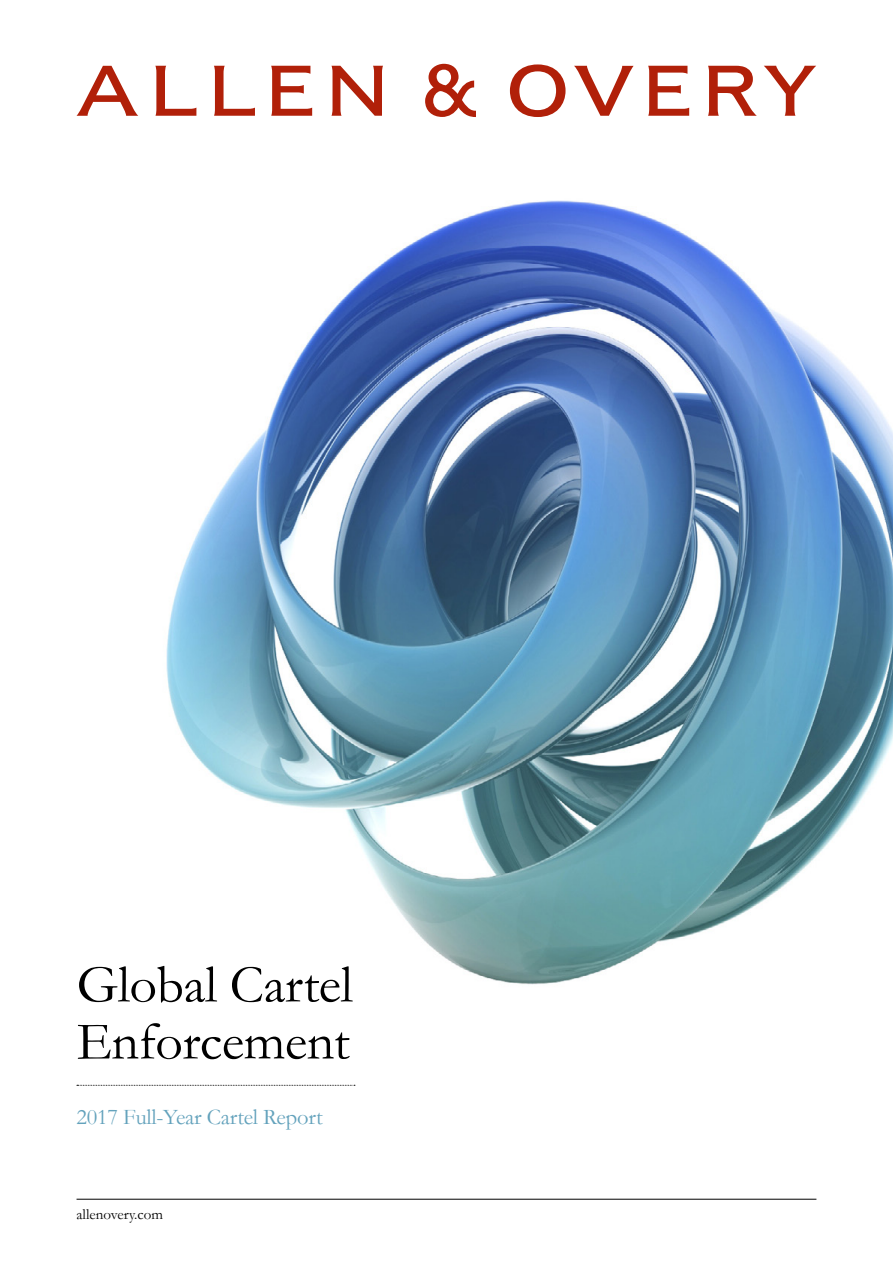
<style>
.page{position:relative;width:893px;height:1263px;background:#fff}
.page>*{position:absolute;margin:0;border:0;box-sizing:border-box;transform-origin:0 0}
.t1{font:54px/57px "Garamond AO";letter-spacing:-.01em;color:#000}
.t2{font:22.5px "Garamond AO";letter-spacing:-.01em;color:#63a2bc}
.t3{font:15px "Garamond AO";color:#000}
</style>
<div class="page">
<img style="left:166px;top:200px;width:727px;height:785px">
<hr style="left:77px;top:1199px;width:739px;height:1px;background:#000">
<svg style="left:425px;top:64px;width:51px;height:53px"></svg>
<svg style="left:155px;top:66px;width:41px;height:50px"></svg>
<svg style="left:214px;top:66px;width:41px;height:50px"></svg>
<svg style="left:77px;top:66px;width:61px;height:50px"></svg>
<svg style="left:271px;top:66px;width:41px;height:50px"></svg>
<svg style="left:331px;top:66px;width:52px;height:50px"></svg>
<svg style="left:574px;top:66px;width:60px;height:50px"></svg>
<svg style="left:510px;top:64px;width:55px;height:53px"></svg>
<svg style="left:708px;top:66px;width:49px;height:50px"></svg>
<svg style="left:648px;top:66px;width:41px;height:50px"></svg>
<svg style="left:764px;top:66px;width:52px;height:50px"></svg>
<svg style="left:77px;top:1085px;width:278px;height:1px"></svg>
<h1 class="t1" style="left:77px;top:954px;width:278px">Global Cartel<br>Enforcement</h1>
<p class="t2" style="left:77px;top:1102px;width:248px">2017 Full-Year Cartel Report</p>
<p class="t3" style="left:77px;top:1204px;width:88px">allenovery.com</p>
</div>
